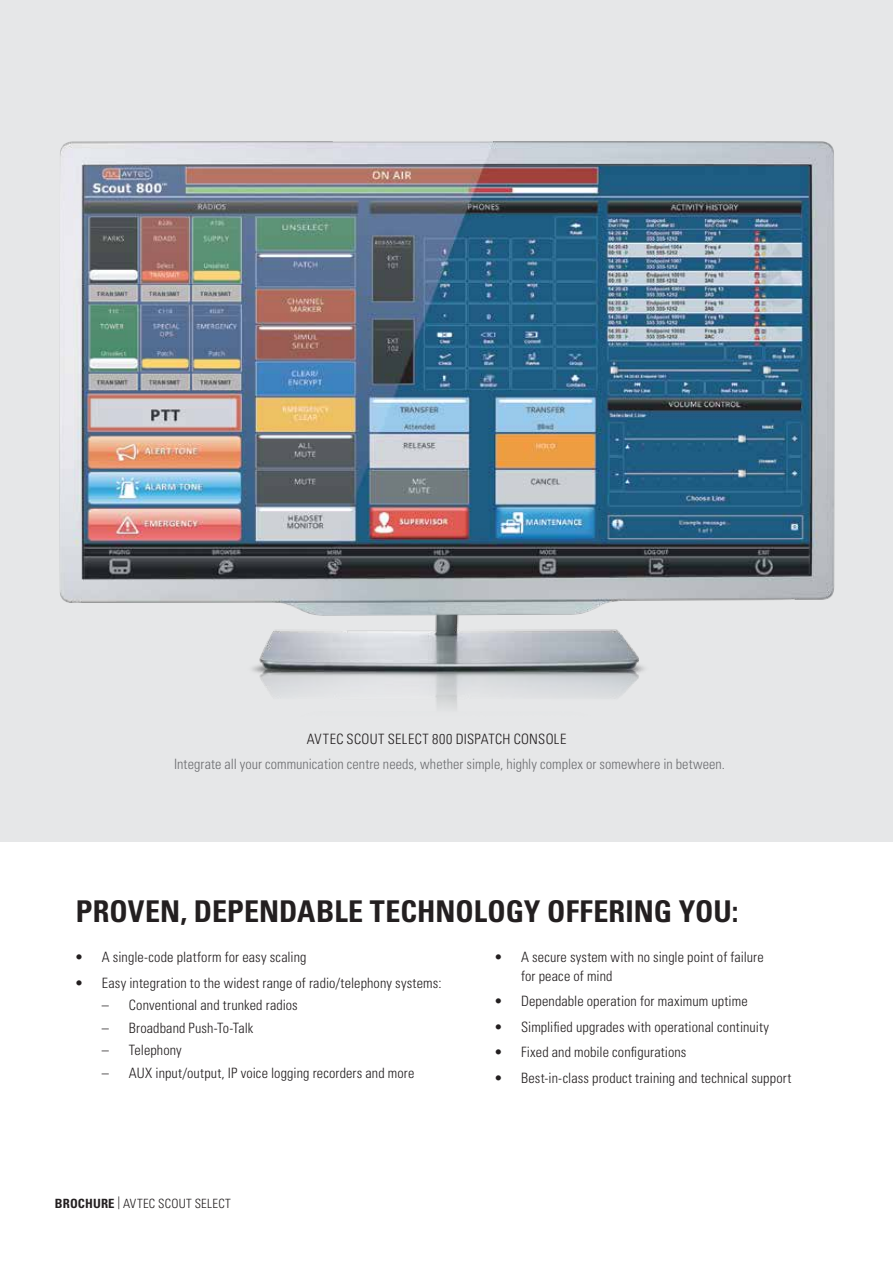
<style>
.page{position:relative;width:893px;height:1263px;background:#fff}
.page>*{position:absolute;margin:0;border:0;box-sizing:border-box;transform-origin:0 0}
.t1{font:700 condensed 30px "Univers LT Pro";color:#231f20}
.t2{font:300 condensed 14.25px/18.8px "Univers LT Std";letter-spacing:.01em;color:#231f20}
.t3{font:300 condensed 14.25px "Univers LT Std";letter-spacing:.005em;color:#6d6e71}
.t4{font:300 condensed 14.25px "Univers LT Pro";letter-spacing:.02em;color:#231f20}
.t5{font:300 condensed 12.75px "Univers LT Std";letter-spacing:.025em;color:#231f20}
.s1{font-family:"Univers LT Pro";font-weight:700}
</style>
<div class="page">
<div style="left:0;top:0;width:893px;height:842px;background:#e6e7e8"></div>
<img style="left:59px;top:141px;width:776px;height:566px">
<p class="t4" style="left:307px;top:729px;width:261px">AVTEC SCOUT SELECT 800 DISPATCH CONSOLE</p>
<p class="t3" style="left:174px;top:755px;width:553px">Integrate all your communication centre needs, whether simple, highly complex or somewhere in between.</p>
<h1 class="t1" style="left:76px;top:893px;width:664px">PROVEN, DEPENDABLE TECHNOLOGY OFFERING YOU:</h1>
<p class="t2" style="left:521px;top:948px;width:244px;text-indent:-27px">• A secure system with no single point of failure for peace of mind</p>
<p class="t2" style="left:494px;top:992px;width:255px">• Dependable operation for maximum uptime</p>
<p class="t2" style="left:494px;top:1017px;width:277px">• Simplified upgrades with operational continuity</p>
<p class="t2" style="left:494px;top:1043px;width:194px">• Fixed and mobile configurations</p>
<p class="t2" style="left:494px;top:1068px;width:299px">• Best-in-class product training and technical support</p>
<p class="t2" style="left:75px;top:948px;width:233px">• A single-code platform for easy scaling</p>
<p class="t2" style="left:75px;top:973px;width:368px">• Easy integration to the widest range of radio/telephony systems:</p>
<p class="t2" style="left:102px;top:996px;width:197px">– Conventional and trunked radios</p>
<p class="t2" style="left:102px;top:1018px;width:153px">– Broadband Push-To-Talk</p>
<p class="t2" style="left:102px;top:1041px;width:81px">– Telephony</p>
<p class="t2" style="left:102px;top:1063px;width:314px">– AUX input/output, IP voice logging recorders and more</p>
<p class="t5" style="left:55px;top:1196px;width:178px"><span class="s1">BROCHURE</span> | AVTEC SCOUT SELECT</p>
</div>
